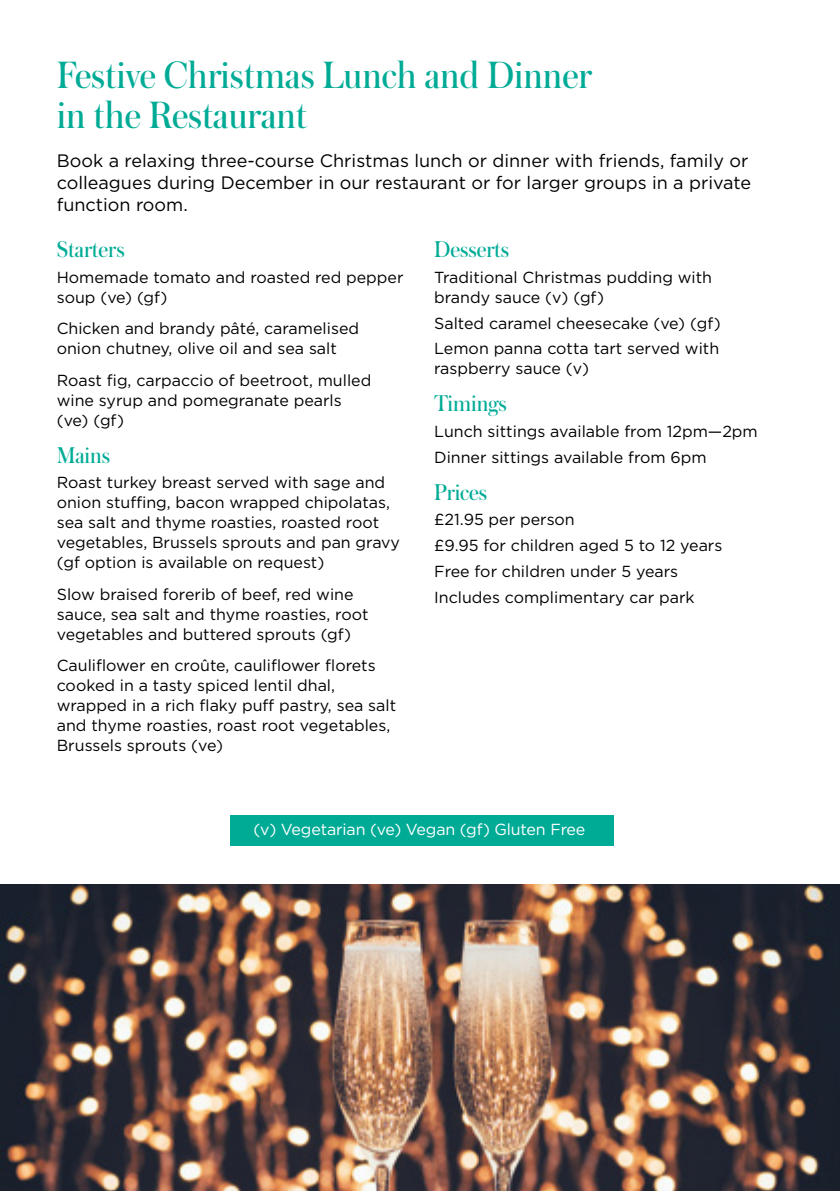
<style>
.page{position:relative;width:840px;height:1191px;background:#fff}
.page>*{position:absolute;margin:0;border:0;box-sizing:border-box;transform-origin:0 0}
.t1{font:40px/40px "Austin";color:#00ab96}
.t2{font:24px "Austin";color:#00ab96}
.t3{font:18px/22px "Gotham";color:#000}
.t4{font:16px/20px "Gotham";color:#000}
.t5{font:16px "Gotham";letter-spacing:-.01em;color:#fff}
</style>
<div class="page">
<img style="left:0;top:884px;width:839px;height:307px">
<div style="left:230px;top:815px;width:383px;height:30px;background:#00ab96"></div>
<h1 class="t1" style="left:57px;top:54px;width:535px">Festive Christmas Lunch and Dinner in the Restaurant</h1>
<p class="t3" style="left:57px;top:149px;width:695px">Book a relaxing three-course Christmas lunch or dinner with friends, family or colleagues during December in our restaurant or for larger groups in a private function room.</p>
<h2 class="t2" style="left:57px;top:233px;width:70px">Starters</h2>
<p class="t4" style="left:57px;top:267px;width:348px">Homemade tomato and roasted red pepper soup (ve) (gf)</p>
<p class="t4" style="left:57px;top:318px;width:304px">Chicken and brandy pâté, caramelised onion chutney, olive oil and sea salt</p>
<p class="t4" style="left:57px;top:370px;width:316px">Roast fig, carpaccio of beetroot, mulled wine syrup and pomegranate pearls (ve) (gf)</p>
<h2 class="t2" style="left:57px;top:438px;width:55px">Mains</h2>
<p class="t4" style="left:57px;top:472px;width:344px">Roast turkey breast served with sage and onion stuffing, bacon wrapped chipolatas, sea salt and thyme roasties, roasted root vegetables, Brussels sprouts and pan gravy (gf option is available on request)</p>
<p class="t4" style="left:57px;top:584px;width:313px">Slow braised forerib of beef, red wine sauce, sea salt and thyme roasties, root vegetables and buttered sprouts (gf)</p>
<p class="t4" style="left:57px;top:655px;width:341px">Cauliflower en croûte, cauliflower florets cooked in a tasty spiced lentil dhal, wrapped in a rich flaky puff pastry, sea salt and thyme roasties, roast root vegetables, Brussels sprouts (ve)</p>
<h2 class="t2" style="left:434px;top:233px;width:76px">Desserts</h2>
<p class="t4" style="left:434px;top:267px;width:279px">Traditional Christmas pudding with brandy sauce (v) (gf)</p>
<p class="t4" style="left:434px;top:310px;width:288px;line-height:25.6px">Salted caramel cheesecake (ve) (gf)<br>Lemon panna cotta tart served with</p>
<p class="t4" style="left:434px;top:358px;width:156px">raspberry sauce (v)</p>
<h2 class="t2" style="left:434px;top:387px;width:74px">Timings</h2>
<p class="t4" style="left:434px;top:418px;width:325px;line-height:25.6px">Lunch sittings available from 12pm—2pm<br>Dinner sittings available from 6pm</p>
<h2 class="t2" style="left:434px;top:475px;width:54px">Prices</h2>
<p class="t4" style="left:434px;top:506px;width:289px;line-height:25.6px">£21.95 per person<br>£9.95 for children aged 5 to 12 years<br>Free for children under 5 years<br>Includes complimentary car park</p>
<p class="t5" style="left:253px;top:819px;width:333px">(v) Vegetarian (ve) Vegan (gf) Gluten Free</p>
</div>
